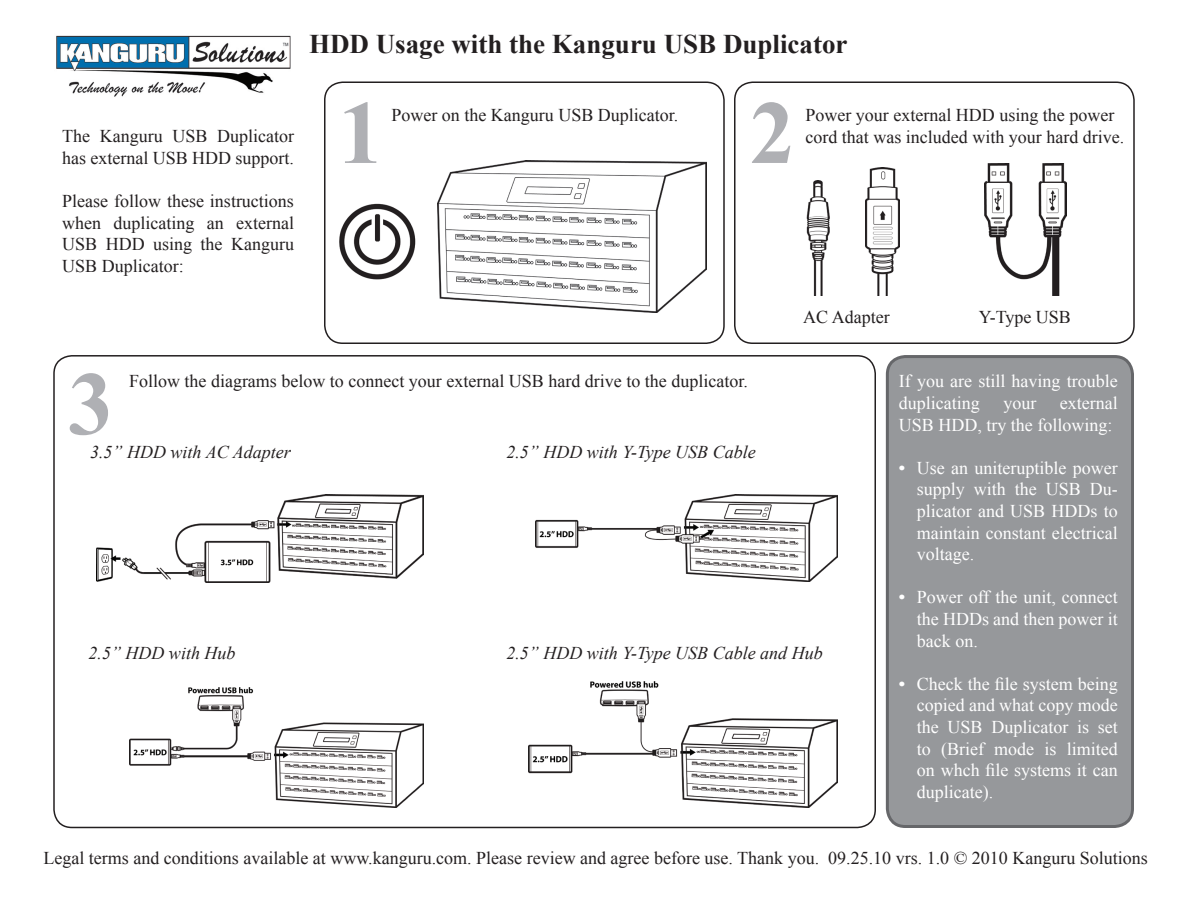
<style>
.page{position:relative;width:1188px;height:918px;background:#fff}
.page>*{position:absolute;margin:0;border:0;box-sizing:border-box;transform-origin:0 0}
.t1{font:700 90px "Times New Roman";color:#afb0b4}
.t2{font:700 27px "Times New Roman";color:#231f20}
.t3{font:18px/21.6px "Times New Roman";color:#231f20}
.t4{font:18px/21.6px "Times New Roman";color:#fff;text-align:justify}
.t5{font:italic 18px "Times New Roman";color:#231f20}
.s1{font-weight:700}
</style>
<div class="page">
<div style="left:324px;top:81px;width:401px;height:263px;border:2px solid #231f20;border-radius:18px"></div>
<div style="left:734px;top:81px;width:401px;height:263px;border:2px solid #231f20;border-radius:18px"></div>
<div style="left:887px;top:357px;width:246px;height:470px;background:#96989b;border-radius:18px"></div>
<div style="left:886px;top:355px;width:248px;height:473px;border:3px solid #66676a;border-radius:18px"></div>
<img style="left:56px;top:35px;width:235px;height:62px">
<img style="left:339px;top:203px;width:77px;height:77px">
<img style="left:806px;top:180px;width:24px;height:115px">
<img style="left:865px;top:167px;width:34px;height:128px">
<img style="left:985px;top:164px;width:82px;height:131px">
<img style="left:437px;top:161px;width:269px;height:152px">
<img style="left:96px;top:495px;width:328px;height:87px">
<img style="left:529px;top:681px;width:309px;height:126px">
<img style="left:536px;top:495px;width:302px;height:86px">
<img style="left:130px;top:687px;width:294px;height:120px">
<p class="t2" style="left:309px;top:26px;width:540px">HDD Usage with the Kanguru USB Duplicator</p>
<p class="t3" style="left:62px;top:125px;width:233px">The Kanguru USB Duplicator has external USB HDD support.</p>
<p class="t3" style="left:62px;top:190px;width:233px;text-align:justify">Please follow these instructions when duplicating an external USB HDD using the Kanguru USB Duplicator:</p>
<p class="t1" style="left:338px;top:71px;width:46px">1</p>
<p class="t3" style="left:392px;top:104px;width:288px">Power on the Kanguru USB Duplicator.</p>
<p class="t1" style="left:750px;top:71px;width:46px">2</p>
<p class="t3" style="left:806px;top:104px;width:320px">Power your external HDD using the power cord that was included with your hard drive.</p>
<p class="t3" style="left:803px;top:306px;width:88px">AC Adapter</p>
<p class="t3" style="left:979px;top:306px;width:94px">Y-Type USB</p>
<p class="t1" style="left:68px;top:342px;width:46px">3</p>
<p class="t5" style="left:90px;top:440px;width:202px">3.5” HDD with AC Adapter</p>
<p class="t3" style="left:129px;top:370px;width:620px">Follow the diagrams below to connect your external USB hard drive to the duplicator.</p>
<p class="t4" style="left:899px;top:370px;width:220px">If you are still having trouble duplicating</p>
<p class="t4" style="left:899px;top:392px;width:220px;text-align:right">external<br>USB HDD, try the following:</p>
<p class="t4" style="left:917px;top:457px;width:202px;text-indent:-18px"><span class="s1">•</span> Use an uniteruptible power supply with the USB Du&shy;plicator and USB HDDs to maintain constant electrical voltage.</p>
<p class="t4" style="left:917px;top:586px;width:202px;text-indent:-18px"><span class="s1">•</span> Power off the unit, connect the HDDs and then power it back on.</p>
<p class="t4" style="left:917px;top:673px;width:202px;text-indent:-18px"><span class="s1">•</span> Check the file system being copied and what copy mode the USB Duplicator is set to (Brief mode is limited on whch file systems it can duplicate).</p>
<p class="t4" style="left:1003px;top:392px;width:34px">your</p>
<p class="t5" style="left:506px;top:440px;width:251px">2.5” HDD with Y-Type USB Cable</p>
<p class="t5" style="left:88px;top:641px;width:149px">2.5” HDD with Hub</p>
<p class="t5" style="left:506px;top:641px;width:318px">2.5” HDD with Y-Type USB Cable and Hub</p>
<p class="t3" style="left:44px;top:847px;width:1106px">Legal terms and conditions available at www.kanguru.com. Please review and agree before use. Thank you. 09.25.10 vrs. 1.0 © 2010 Kanguru Solutions</p>
</div>
